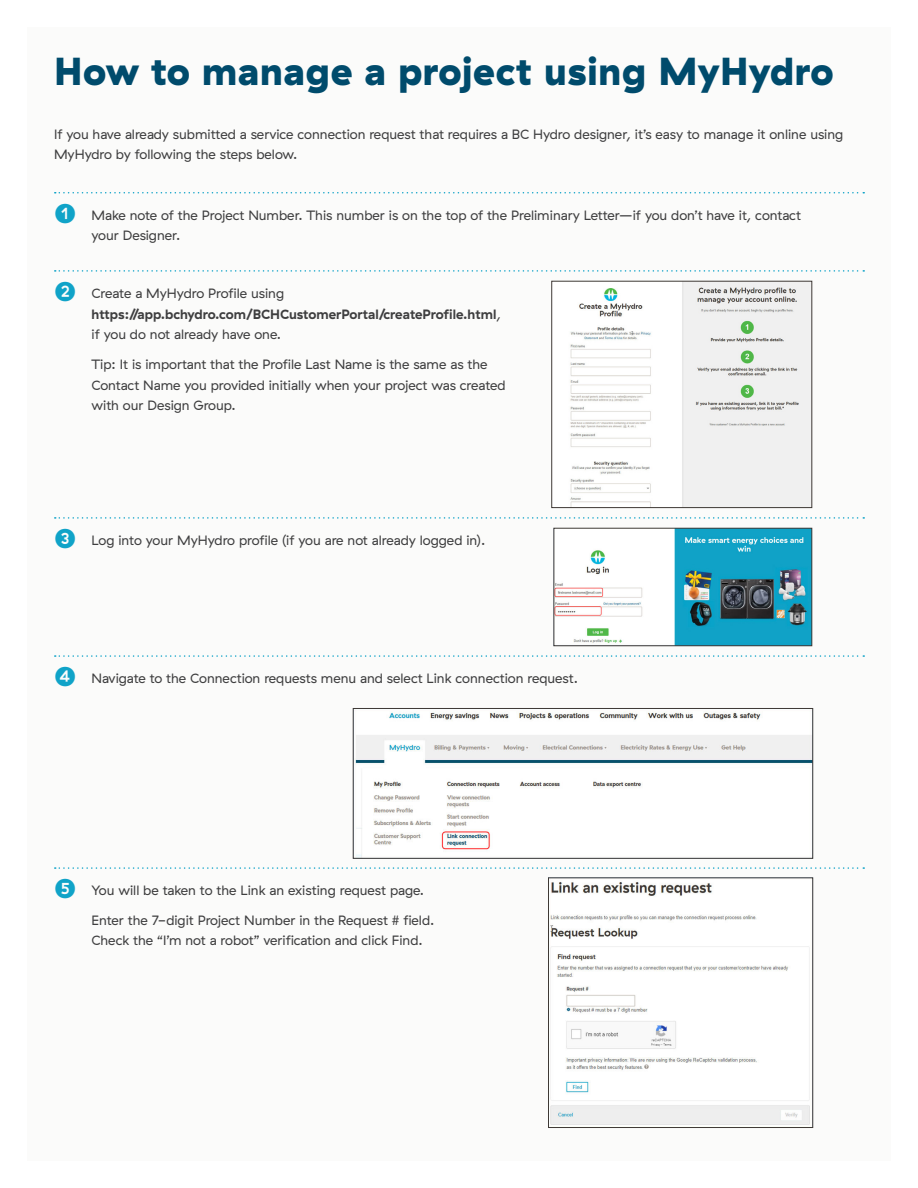
<style>
.page{position:relative;width:918px;height:1188px;background:#fff}
.page>*{position:absolute;margin:0;border:0;box-sizing:border-box;transform-origin:0 0}
.t1{font:900 39px "GT Haptik";letter-spacing:.015em;color:#004b6c}
.body_ri{font:13.5px/20.2px "GT Haptik";color:#3e3e3f}
.body_ri-2{font:700 13.5px/20.2px "GT Haptik";color:#3e3e3f}
.s1{font-size:27px;color:#10a3c8}
.s2{font-weight:400;font-size:27px;color:#10a3c8}
.s3{font-weight:400}
</style>
<div class="page">
<div style="left:27px;top:27px;width:864px;height:1134px;background:#fbfbfa"></div>
<img style="left:570px;top:283px;width:240px;height:223px">
<div style="left:552px;top:281px;width:260px;height:227px;border:1px solid #3e3935"></div>
<svg style="left:55px;top:192px;width:809px;height:2px"></svg>
<svg style="left:55px;top:270px;width:809px;height:2px"></svg>
<svg style="left:55px;top:517px;width:809px;height:2px"></svg>
<svg style="left:55px;top:655px;width:809px;height:2px"></svg>
<svg style="left:55px;top:867px;width:809px;height:2px"></svg>
<img style="left:556px;top:530px;width:254px;height:114px">
<div style="left:554px;top:528px;width:258px;height:118px;border:1px solid #3e3935"></div>
<img style="left:355px;top:711px;width:456px;height:146px">
<div style="left:353px;top:708px;width:460px;height:151px;border:1px solid #3e3935"></div>
<img style="left:550px;top:882px;width:260px;height:243px">
<div style="left:548px;top:878px;width:265px;height:250px;border:1px solid #3e3935"></div>
<p class="t1" style="left:54px;top:47px;width:781px">How to manage a project using MyHydro</p>
<p class="body_ri" style="left:54px;top:125px;width:791px">If you have already submitted a service connection request that requires a BC Hydro designer, it’s easy to manage it online using<br>MyHydro by following the steps below.</p>
<p class="body_ri" style="left:92px;top:206px;width:711px;text-indent:-38px"><span class="s1">❶</span> Make note of the Project Number. This number is on the top of the Preliminary Letter—if you don’t have it, contact your Designer.</p>
<p class="body_ri-2" style="left:92px;top:284px;width:411px;text-indent:-38px"><span class="s2">❷</span> <span class="s3">Create a MyHydro Profile using </span>https://app.bchydro.com/BCHCustomerPortal/createProfile.html<span class="s3">, if you do not already have one.</span></p>
<p class="body_ri" style="left:92px;top:355px;width:416px">Tip: It is important that the Profile Last Name is the same as the<br>Contact Name you provided initially when your project was created with our Design Group.</p>
<p class="body_ri" style="left:54px;top:530px;width:433px"><span class="s1">❸</span> Log into your MyHydro profile (if you are not already logged in).</p>
<p class="body_ri" style="left:54px;top:669px;width:526px"><span class="s1">❹</span> Navigate to the Connection requests menu and select Link connection request.</p>
<p class="body_ri" style="left:54px;top:880px;width:372px"><span class="s1">❺</span> You will be taken to the Link an existing request page.</p>
<p class="body_ri" style="left:92px;top:910px;width:344px">Enter the 7-digit Project Number in the Request # field.<br>Check the “I’m not a robot” verification and click Find.</p>
</div>
